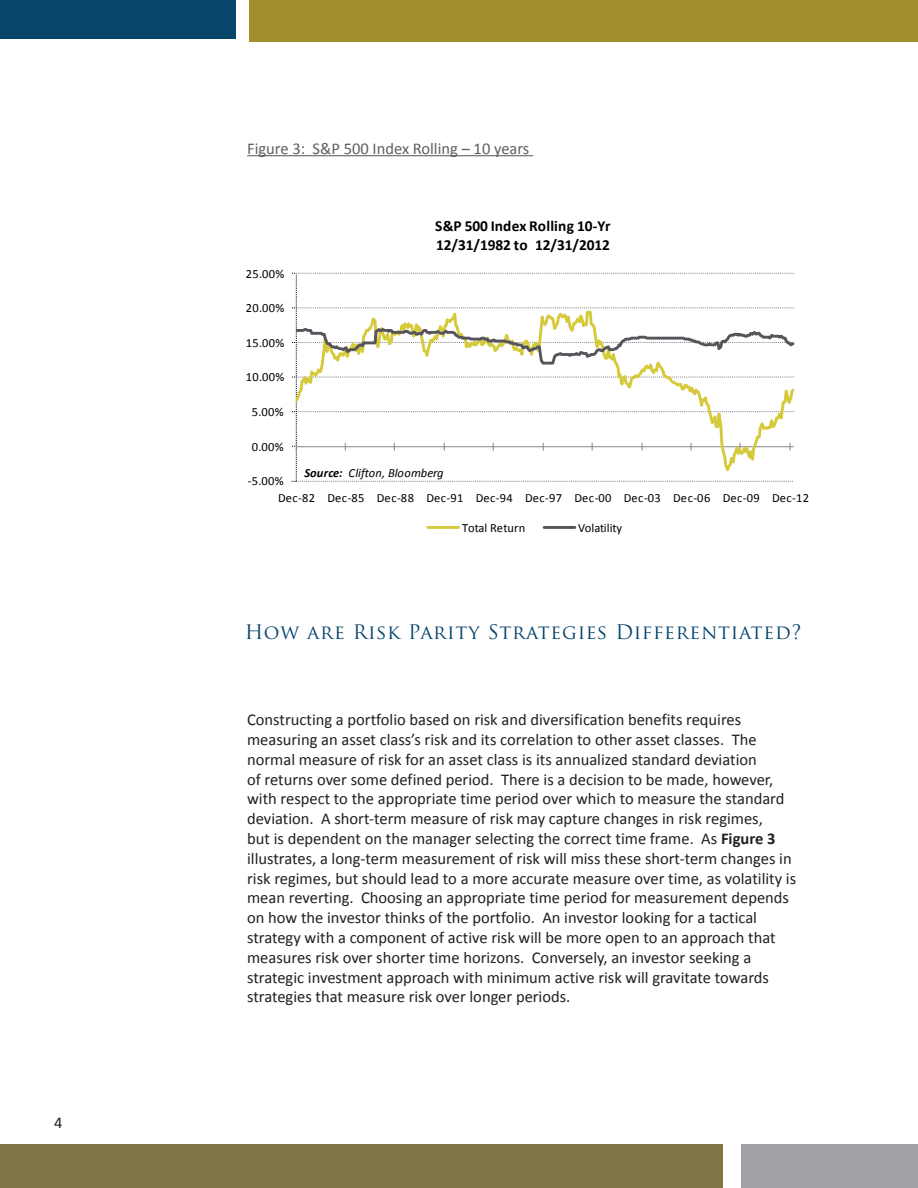
<style>
.page{position:relative;width:918px;height:1188px;background:#fff}
.page>*{position:absolute;margin:0;border:0;box-sizing:border-box;transform-origin:0 0}
.t1{font:19.5px "Trajan Pro";letter-spacing:.04em;color:#07456b}
.t2{font:16.5px/19.8px "Calibri";color:#231f20}
.t3{font:16.5px "Calibri";color:#5f5f62}
.t4{font:700 15.45px/19.2px "Calibri";letter-spacing:-.005em;color:#000}
.t5{font:12.45px "Calibri";letter-spacing:.03em;color:#000}
.t6{font:italic 12.45px "Calibri";color:#000}
.t7{font:12.45px "Calibri";letter-spacing:-.005em;color:#000}
.t8{font:12.45px "Calibri";color:#000}
.s1{font-weight:700}
</style>
<div class="page">
<svg style="left:292px;top:273px;width:503px;height:209px"></svg>
<hr style="left:428px;top:526px;width:31px;height:3px;background:#d5ca3a">
<hr style="left:544px;top:526px;width:31px;height:3px;background:#57545c">
<hr style="left:247px;top:155px;width:282px;height:1px;background:#5f5f62">
<div style="left:0;top:1145px;width:723px;height:43px;background:#7f7549"></div>
<div style="left:742px;top:1145px;width:176px;height:43px;background:#9fa1a4"></div>
<div style="left:249px;top:0;width:669px;height:41px;background:#a38e2e"></div>
<div style="left:0;top:0;width:235px;height:39px;background:#07456b"></div>
<p class="t2" style="left:54px;top:1113px;width:10px">4</p>
<p class="t3" style="left:247px;top:138px;width:284px">Figure 3: S&amp;P 500 Index Rolling – 10 years</p>
<p class="t5" style="left:246px;top:266px;width:40px">25.00%</p>
<p class="t5" style="left:246px;top:300px;width:40px">20.00%</p>
<p class="t5" style="left:246px;top:335px;width:40px">15.00%</p>
<p class="t5" style="left:246px;top:369px;width:40px">10.00%</p>
<p class="t5" style="left:252px;top:404px;width:33px">5.00%</p>
<p class="t5" style="left:252px;top:439px;width:33px">0.00%</p>
<p class="t5" style="left:248px;top:473px;width:37px">-5.00%</p>
<p class="t4" style="left:435px;top:216px;width:177px">S&amp;P 500 Index Rolling 10-Yr<br>12/31/1982 to 12/31/2012</p>
<p class="t6" style="left:304px;top:465px;width:140px"><span class="s1">Source:</span> Clifton, Bloomberg</p>
<p class="t5" style="left:278px;top:490px;width:533px">Dec-82 Dec-85 Dec-88 Dec-91 Dec-94 Dec-97 Dec-00 Dec-03 Dec-06 Dec-09 Dec-12</p>
<p class="t7" style="left:462px;top:520px;width:65px">Total Return</p>
<p class="t8" style="left:578px;top:520px;width:46px">Volatility</p>
<p class="t1" style="left:245px;top:619px;width:558px">How are Risk Parity Strategies Differentiated?</p>
<p class="t2" style="left:247px;top:710px;width:551px">Constructing a portfolio based on risk and diversification benefits requires measuring an asset class’s risk and its correlation to other asset classes. The normal measure of risk for an asset class is its annualized standard deviation<br>of returns over some defined period. There is a decision to be made, however, with respect to the appropriate time period over which to measure the standard deviation. A short-term measure of risk may capture changes in risk regimes,<br>but is dependent on the manager selecting the correct time frame. As <span class="s1">Figure 3 </span>illustrates, a long-term measurement of risk will miss these short-term changes in risk regimes, but should lead to a more accurate measure over time, as volatility is mean reverting. Choosing an appropriate time period for measurement depends on how the investor thinks of the portfolio. An investor looking for a tactical strategy with a component of active risk will be more open to an approach that measures risk over shorter time horizons. Conversely, an investor seeking a strategic investment approach with minimum active risk will gravitate towards strategies that measure risk over longer periods.</p>
</div>
